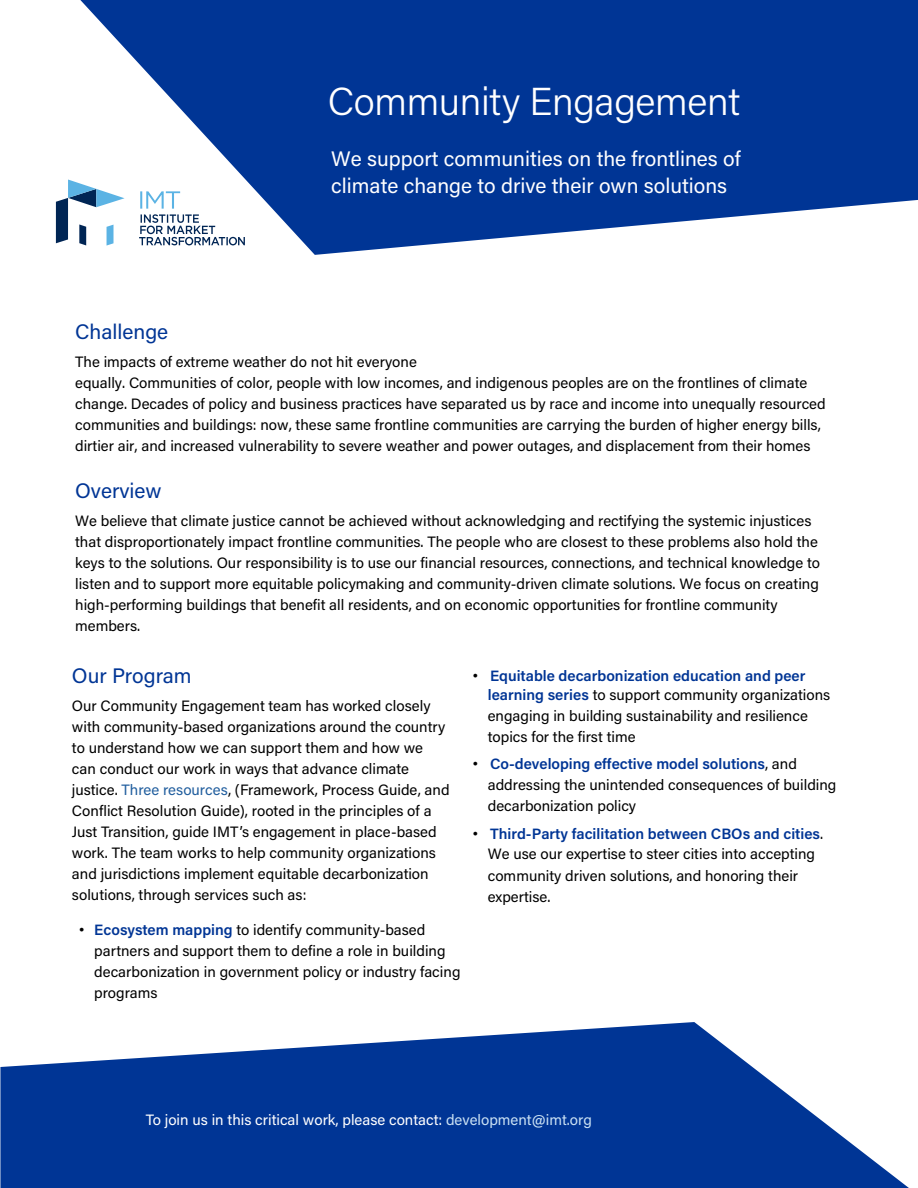
<style>
.page{position:relative;width:918px;height:1188px;background:#fff}
.page>*{position:absolute;margin:0;border:0;box-sizing:border-box;transform-origin:0 0}
.t1{font:300 39px "Acumin Pro";letter-spacing:-.01em;color:#fff}
.t2{font:21px/27px "Acumin Pro";color:#fff}
.t3{font:21px "Acumin Pro";color:#003595}
.t4{font:15px/21px "Acumin Pro";color:#000}
.t5{font:15px "Acumin Pro";color:#fff}
.s1{color:#215e9e}
.s2{font-family:"Arial"}
.s3{font-weight:600;color:#003595}
.s4{color:#c9e0f3}
</style>
<div class="page">
<svg style="left:80px;top:0;width:838px;height:255px;fill:#003595"></svg>
<svg style="left:56px;top:180px;width:69px;height:66px"></svg>
<svg style="left:139px;top:191px;width:106px;height:54px"></svg>
<svg style="left:0;top:1022px;width:909px;height:166px;fill:#003595"></svg>
<h1 class="t1" style="left:328px;top:74px;width:414px">Community Engagement</h1>
<h2 class="t2" style="left:331px;top:144px;width:411px">We support communities on the frontlines of climate change to drive their own solutions</h2>
<h2 class="t3" style="left:75px;top:317px;width:95px">Challenge</h2>
<p class="t4" style="left:75px;top:350px;width:752px">The impacts of extreme weather do not hit everyone<br>equally. Communities of color, people with low incomes, and indigenous peoples are on the frontlines of climate change. Decades of policy and business practices have separated us by race and income into unequally resourced communities and buildings: now, these same frontline communities are carrying the burden of higher energy bills, dirtier air, and increased vulnerability to severe weather and power outages, and displacement from their homes</p>
<h2 class="t3" style="left:75px;top:476px;width:88px">Overview</h2>
<p class="t4" style="left:75px;top:509px;width:746px">We believe that climate justice cannot be achieved without acknowledging and rectifying the systemic injustices that disproportionately impact frontline communities. The people who are closest to these problems also hold the keys to the solutions. Our responsibility is to use our financial resources, connections, and technical knowledge to listen and to support more equitable policymaking and community-driven climate solutions. We focus on creating high-performing buildings that benefit all residents, and on economic opportunities for frontline community members.</p>
<h2 class="t3" style="left:72px;top:661px;width:121px">Our Program</h2>
<p class="t4" style="left:72px;top:695px;width:379px">Our Community Engagement team has worked closely with community-based organizations around the country to understand how we can support them and how we can conduct our work in ways that advance climate justice. <span class="s1">Three resources</span>, (Framework, Process Guide, and Conflict Resolution Guide), rooted in the principles of a Just Transition, guide IMT’s engagement in place-based work. The team works to help community organizations and jurisdictions implement equitable decarbonization solutions, through services such as:</p>
<p class="t4" style="left:94px;top:919px;width:368px;text-indent:-15px"><span class="s2">•</span> <span class="s3">Ecosystem mapping</span> to identify community-based partners and support them to define a role in building decarbonization in government policy or industry facing programs</p>
<p class="t4" style="left:488px;top:665px;width:344px;line-height:20.4px;text-indent:-15px"><span class="s2">•</span> <span class="s3">Equitable decarbonization education and peer learning series</span> to support community organizations engaging in building sustainability and resilience topics for the first time</p>
<p class="t4" style="left:488px;top:753px;width:350px;text-indent:-15px"><span class="s2">•</span> <span class="s3">Co-developing effective model solutions</span>, and addressing the unintended consequences of building decarbonization policy</p>
<p class="t4" style="left:473px;top:823px;width:352px;line-height:20.1px;text-align:center"><span class="s2">•</span> <span class="s3">Third-Party facilitation between CBOs and cities</span>.<br>We use our expertise to steer cities into accepting</p>
<p class="t4" style="left:488px;top:865px;width:312px">community driven solutions, and honoring their expertise.</p>
<p class="t5" style="left:146px;top:1110px;width:447px">To join us in this critical work, please contact: <span class="s4">development@imt.org</span></p>
</div>
